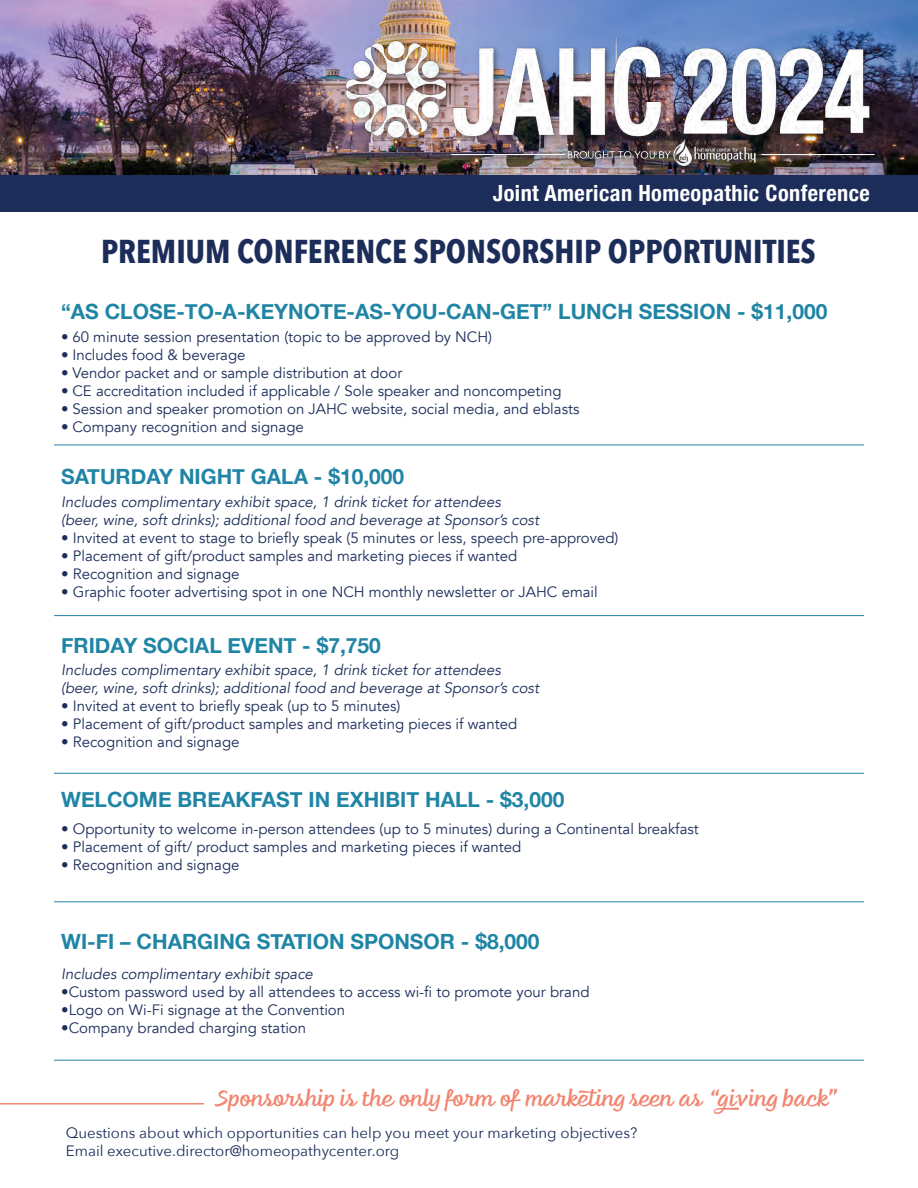
<style>
.page{position:relative;width:918px;height:1188px;background:#fff}
.page>*{position:absolute;margin:0;border:0;box-sizing:border-box;transform-origin:0 0}
.t1{font:700 33px "Avenir Next Condensed";color:#1c2d5a}
.t2{font:22.5px "Feltro";color:#f08570}
.t3{font:700 condensed 22.35px "Helvetica Neue";letter-spacing:.02em;color:#fff}
.t4{font:700 21px "Helvetica Neue";color:#2085a5}
.t5{font:15px "Avenir";color:#1c2d5a}
.t6{font:italic 15px "Avenir";color:#1c2d5a}
.t7{font:15px "Avenir Next";color:#1c2d5a}
.s1{font-family:"Avenir Next";font-weight:500}
</style>
<div class="page">
<hr style="left:0;top:1103px;width:204px;height:2px;background:#f08570">
<img style="left:0;top:0;width:918px;height:175px">
<div style="left:0;top:175px;width:918px;height:37px;background:#1c2d5a"></div>
<img style="left:338px;top:0;width:554px;height:175px">
<svg style="left:54px;top:444px;width:810px;height:616px"></svg>
<hr style="left:54px;top:445px;width:810px;height:1px;background:#2085a5">
<hr style="left:54px;top:615px;width:810px;height:1px;background:#2085a5">
<hr style="left:54px;top:773px;width:810px;height:1px;background:#2085a5">
<hr style="left:54px;top:1060px;width:810px;height:1px;background:#2085a5">
<hr style="left:54px;top:901px;width:810px;height:1px;background:#2085a5">
<p class="t3" style="left:493px;top:174px;width:379px">Joint American Homeopathic Conference</p>
<p class="t1" style="left:101px;top:231px;width:716px">PREMIUM CONFERENCE SPONSORSHIP OPPORTUNITIES</p>
<p class="t4" style="left:61px;top:295px;width:768px">“AS CLOSE-TO-A-KEYNOTE-AS-YOU-CAN-GET” LUNCH SESSION - $11,000</p>
<p class="t5" style="left:61px;top:328px;width:433px"><span class="s1">•</span> 60 minute session presentation (topic to be approved by NCH)</p>
<p class="t5" style="left:61px;top:346px;width:186px"><span class="s1">•</span> Includes food &amp; beverage</p>
<p class="t5" style="left:61px;top:364px;width:343px"><span class="s1">•</span> Vendor packet and or sample distribution at door</p>
<p class="t5" style="left:61px;top:382px;width:502px"><span class="s1">•</span> CE accreditation included if applicable / Sole speaker and noncompeting</p>
<p class="t5" style="left:61px;top:400px;width:520px"><span class="s1">•</span> Session and speaker promotion on JAHC website, social media, and eblasts</p>
<p class="t5" style="left:61px;top:418px;width:244px"><span class="s1">•</span> Company recognition and signage</p>
<p class="t4" style="left:61px;top:460px;width:345px">SATURDAY NIGHT GALA - $10,000</p>
<p class="t6" style="left:61px;top:493px;width:441px">Includes complimentary exhibit space, 1 drink ticket for attendees</p>
<p class="t6" style="left:61px;top:511px;width:479px">(beer, wine, soft drinks); additional food and beverage at Sponsor’s cost</p>
<p class="t5" style="left:61px;top:529px;width:559px">• Invited at event to stage to briefly speak (5 minutes or less, speech pre-approved)</p>
<p class="t5" style="left:61px;top:547px;width:458px">• Placement of gift/product samples and marketing pieces if wanted</p>
<p class="t5" style="left:61px;top:565px;width:180px">• Recognition and signage</p>
<p class="t5" style="left:61px;top:583px;width:538px">• Graphic footer advertising spot in one NCH monthly newsletter or JAHC email</p>
<p class="t4" style="left:61px;top:629px;width:321px">FRIDAY SOCIAL EVENT - $7,750</p>
<p class="t6" style="left:61px;top:661px;width:441px">Includes complimentary exhibit space, 1 drink ticket for attendees</p>
<p class="t6" style="left:61px;top:679px;width:479px">(beer, wine, soft drinks); additional food and beverage at Sponsor’s cost</p>
<p class="t5" style="left:61px;top:697px;width:341px">• Invited at event to briefly speak (up to 5 minutes)</p>
<p class="t5" style="left:61px;top:715px;width:458px">• Placement of gift/product samples and marketing pieces if wanted</p>
<p class="t5" style="left:61px;top:733px;width:180px">• Recognition and signage</p>
<p class="t4" style="left:61px;top:783px;width:505px">WELCOME BREAKFAST IN EXHIBIT HALL - $3,000</p>
<p class="t5" style="left:61px;top:820px;width:639px">• Opportunity to welcome in-person attendees (up to 5 minutes) during a Continental breakfast</p>
<p class="t5" style="left:61px;top:838px;width:462px">• Placement of gift/ product samples and marketing pieces if wanted</p>
<p class="t5" style="left:61px;top:856px;width:180px">• Recognition and signage</p>
<p class="t4" style="left:61px;top:925px;width:480px">WI-FI – CHARGING STATION SPONSOR - $8,000</p>
<p class="t6" style="left:61px;top:965px;width:253px">Includes complimentary exhibit space</p>
<p class="t5" style="left:61px;top:983px;width:530px">•Custom password used by all attendees to access wi-fi to promote your brand</p>
<p class="t5" style="left:61px;top:1001px;width:285px">•Logo on Wi-Fi signage at the Convention</p>
<p class="t5" style="left:61px;top:1019px;width:247px">•Company branded charging station</p>
<p class="t2" style="left:214px;top:1083px;width:623px">Sponsorship is the only form of marketing seen as “giving back”</p>
<p class="t7" style="left:66px;top:1120px;width:573px">Questions about which opportunities can help you meet your marketing objectives?</p>
<p class="t7" style="left:66px;top:1138px;width:335px">Email executive.director@homeopathycenter.org</p>
</div>
